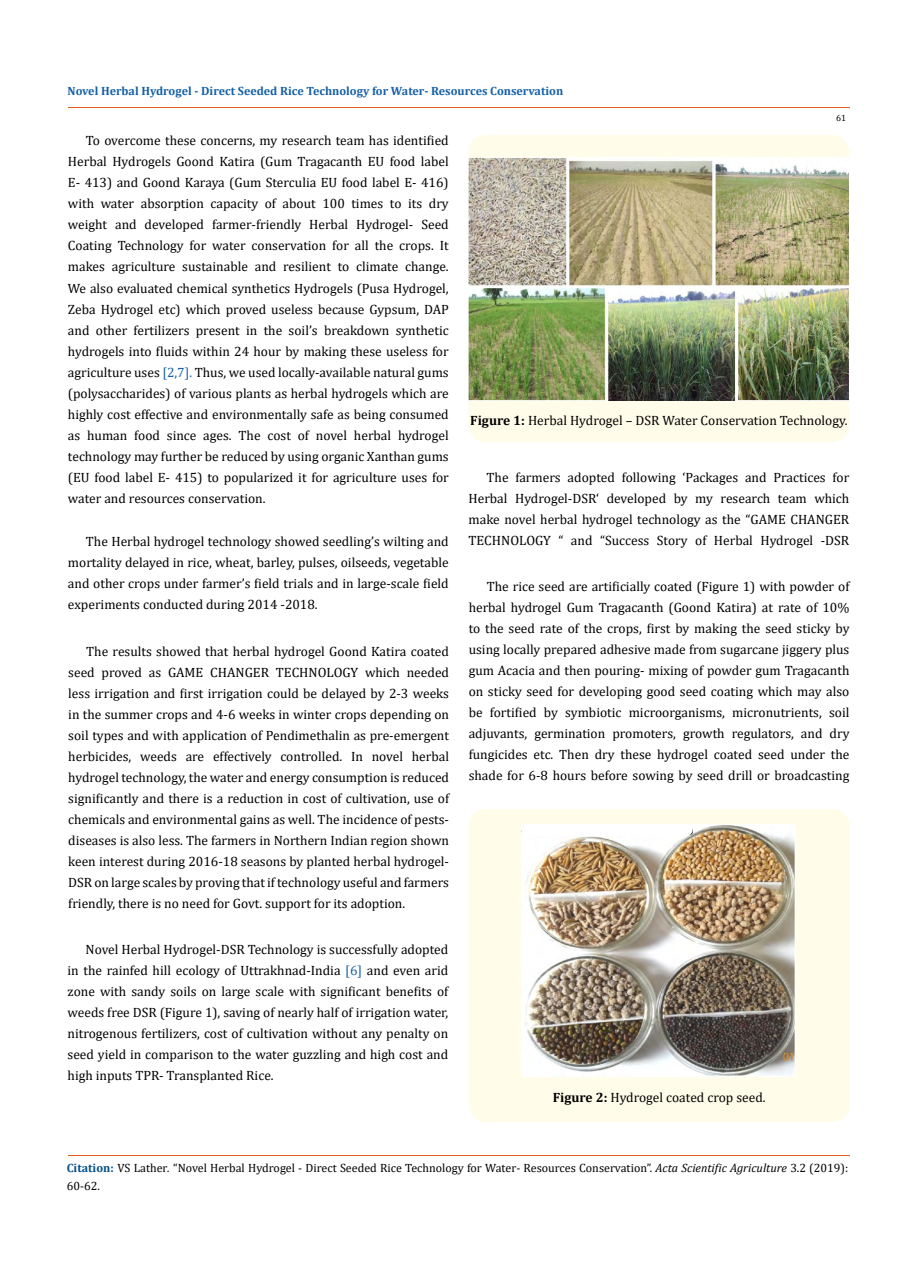
<style>
.page{position:relative;width:917px;height:1262px;background:#fff}
.page>*{position:absolute;margin:0;border:0;box-sizing:border-box;transform-origin:0 0}
.t1{font:13.5px/21px "Cambria";color:#000;text-align:justify}
.t2{font:12px/18px "Cambria";color:#000}
.t3{font:700 12px "Cambria";color:#1560a6}
.t4{font:9px "Cambria";color:#000}
.s1{color:#1560a6}
.s2{font-weight:700}
.s3{font-weight:700;color:#035089}
.s4{font-style:italic}
</style>
<div class="page">
<div style="left:468px;top:135px;width:381px;height:307px;background:#fffde9;border-radius:18px"></div>
<img style="left:468px;top:158px;width:381px;height:243px">
<div style="left:468px;top:809px;width:381px;height:313px;background:#fffde9;border-radius:18px"></div>
<img style="left:521px;top:824px;width:274px;height:252px">
<div style="left:521px;top:824px;width:162px;height:12px;background:#fff;border-radius:3px"></div>
<div style="left:680px;top:824px;width:12px;height:11px;background:#fff;border-radius:50%"></div>
<hr style="left:68px;top:108px;width:781px;height:1px;background:#e05d1a">
<hr style="left:68px;top:1155px;width:781px;height:1px;background:#e05d1a">
<p class="t3" style="left:68px;top:82px;width:497px">Novel Herbal Hydrogel - Direct Seeded Rice Technology for Water- Resources Conservation</p>
<p class="t4" style="left:836px;top:113px;width:11px">61</p>
<p class="t1" style="left:68px;top:130px;width:382px;text-indent:18px">To overcome these concerns, my research team has identified Herbal Hydrogels Goond Katira (Gum Tragacanth EU food label E- 413) and Goond Karaya (Gum Sterculia EU food label E- 416) with water absorption capacity of about 100 times to its dry weight and developed farmer-friendly Herbal Hydrogel- Seed Coating Technology for water conservation for all the crops. It makes agriculture sustainable and resilient to climate change.<br>We also evaluated chemical synthetics Hydrogels (Pusa Hydrogel, Zeba Hydrogel etc) which proved useless because Gypsum, DAP and other fertilizers present in the soil’s breakdown synthetic hydrogels into fluids within 24 hour by making these useless for agriculture uses <span class="s1">[2,7].</span> Thus, we used locally-available natural gums (polysaccharides) of various plants as herbal hydrogels which are highly cost effective and environmentally safe as being consumed as human food since ages. The cost of novel herbal hydrogel technology may further be reduced by using organic Xanthan gums (EU food label E- 415) to popularized it for agriculture uses for water and resources conservation.</p>
<p class="t1" style="left:68px;top:531px;width:382px;text-indent:18px">The Herbal hydrogel technology showed seedling’s wilting and mortality delayed in rice, wheat, barley, pulses, oilseeds, vegetable and other crops under farmer’s field trials and in large-scale field experiments conducted during 2014 -2018.</p>
<p class="t1" style="left:68px;top:641px;width:382px;text-indent:18px">The results showed that herbal hydrogel Goond Katira coated seed proved as GAME CHANGER TECHNOLOGY which needed less irrigation and first irrigation could be delayed by 2-3 weeks in the summer crops and 4-6 weeks in winter crops depending on soil types and with application of Pendimethalin as pre-emergent herbicides, weeds are effectively controlled. In novel herbal hydrogel technology, the water and energy consumption is reduced significantly and there is a reduction in cost of cultivation, use of chemicals and environmental gains as well. The incidence of pests&shy;diseases is also less. The farmers in Northern Indian region shown keen interest during 2016-18 seasons by planted herbal hydrogel-DSR on large scales by proving that if technology useful and farmers friendly, there is no need for Govt. support for its adoption.</p>
<p class="t1" style="left:68px;top:938px;width:382px;text-indent:18px">Novel Herbal Hydrogel-DSR Technology is successfully adopted in the rainfed hill ecology of Uttrakhnad-India <span class="s1">[6]</span> and even arid zone with sandy soils on large scale with significant benefits of weeds free DSR (Figure 1), saving of nearly half of irrigation water, nitrogenous fertilizers, cost of cultivation without any penalty on seed yield in comparison to the water guzzling and high cost and high inputs TPR- Transplanted Rice.</p>
<p class="t1" style="left:470px;top:410px;width:379px"><span class="s2">Figure 1:</span> Herbal Hydrogel – DSR Water Conservation Technology.</p>
<p class="t1" style="left:468px;top:467px;width:382px;text-indent:18px">The farmers adopted following ‘Packages and Practices for Herbal Hydrogel-DSR‘ developed by my research team which make novel herbal hydrogel technology as the “GAME CHANGER TECHNOLOGY “ and “Success Story of Herbal Hydrogel -DSR</p>
<p class="t1" style="left:468px;top:575px;width:382px;text-indent:18px">The rice seed are artificially coated (Figure 1) with powder of herbal hydrogel Gum Tragacanth (Goond Katira) at rate of 10% to the seed rate of the crops, first by making the seed sticky by using locally prepared adhesive made from sugarcane jiggery plus gum Acacia and then pouring- mixing of powder gum Tragacanth on sticky seed for developing good seed coating which may also be fortified by symbiotic microorganisms, micronutrients, soil adjuvants, germination promoters, growth regulators, and dry fungicides etc. Then dry these hydrogel coated seed under the shade for 6-8 hours before sowing by seed drill or broadcasting</p>
<p class="t1" style="left:552px;top:1087px;width:214px"><span class="s2">Figure 2:</span> Hydrogel coated crop seed.</p>
<p class="t2" style="left:67px;top:1158px;width:783px"><span class="s3">Citation:</span> VS Lather<span class="s4">.</span> “Novel Herbal Hydrogel - Direct Seeded Rice Technology for Water- Resources Conservation”. <span class="s4">Acta Scientific Agriculture</span> 3.2 (2019):<br>60-62.</p>
</div>
